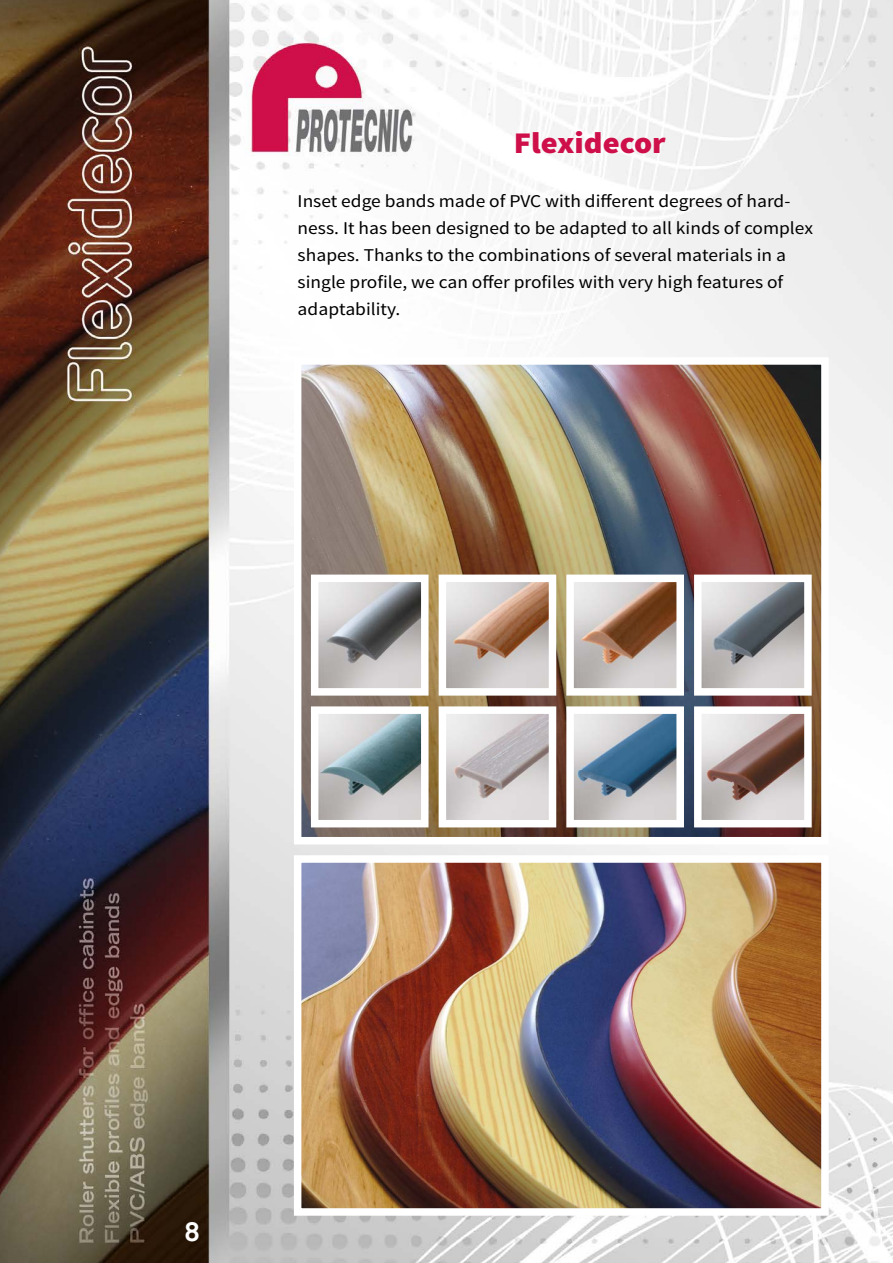
<style>
.page{position:relative;width:893px;height:1263px;background:#fff}
.page>*{position:absolute;margin:0;border:0;box-sizing:border-box;transform-origin:0 0}
.t1{font:900 30px "Source Sans Pro";color:#ce0f49;scale:1.08 1}
.t2{font:700 27px "Akkurat";color:#fff}
.t3{font:18px/27px "Source Sans Pro";color:#000;scale:1.08 1}
</style>
<div class="page">
<img style="left:0;top:0;width:893px;height:1263px">
<img style="left:303px;top:864px;width:517px;height:343px">
<div style="left:294px;top:855px;width:535px;height:361px;border:8px solid #fff"></div>
<img style="left:303px;top:366px;width:517px;height:469px">
<div style="left:294px;top:357px;width:535px;height:487px;border:8px solid #fff"></div>
<img style="left:320px;top:715px;width:100px;height:103px">
<div style="left:311px;top:706px;width:118px;height:121px;border:8px solid #fff"></div>
<img style="left:320px;top:584px;width:100px;height:103px">
<div style="left:311px;top:575px;width:118px;height:121px;border:8px solid #fff"></div>
<img style="left:448px;top:715px;width:99px;height:103px">
<div style="left:439px;top:706px;width:117px;height:121px;border:8px solid #fff"></div>
<img style="left:448px;top:584px;width:99px;height:103px">
<div style="left:439px;top:575px;width:117px;height:121px;border:8px solid #fff"></div>
<img style="left:575px;top:715px;width:100px;height:103px">
<div style="left:566px;top:706px;width:118px;height:121px;border:8px solid #fff"></div>
<img style="left:575px;top:584px;width:100px;height:103px">
<div style="left:566px;top:575px;width:118px;height:121px;border:8px solid #fff"></div>
<img style="left:703px;top:715px;width:100px;height:103px">
<div style="left:694px;top:706px;width:118px;height:121px;border:8px solid #fff"></div>
<img style="left:703px;top:584px;width:100px;height:103px">
<div style="left:694px;top:575px;width:118px;height:121px;border:8px solid #fff"></div>
<h1 class="t1" style="left:514px;top:124px;width:142px">Flexidecor</h1>
<p class="t3" style="left:298px;top:188px;width:479px">Inset edge bands made of PVC with different degrees of hard&shy;ness. It has been designed to be adapted to all kinds of complex shapes. Thanks to the combinations of several materials in a single profile, we can offer profiles with very high features of adaptability.</p>
<h2 class="t2" style="left:184px;top:1214px;width:17px">8</h2>
</div>
